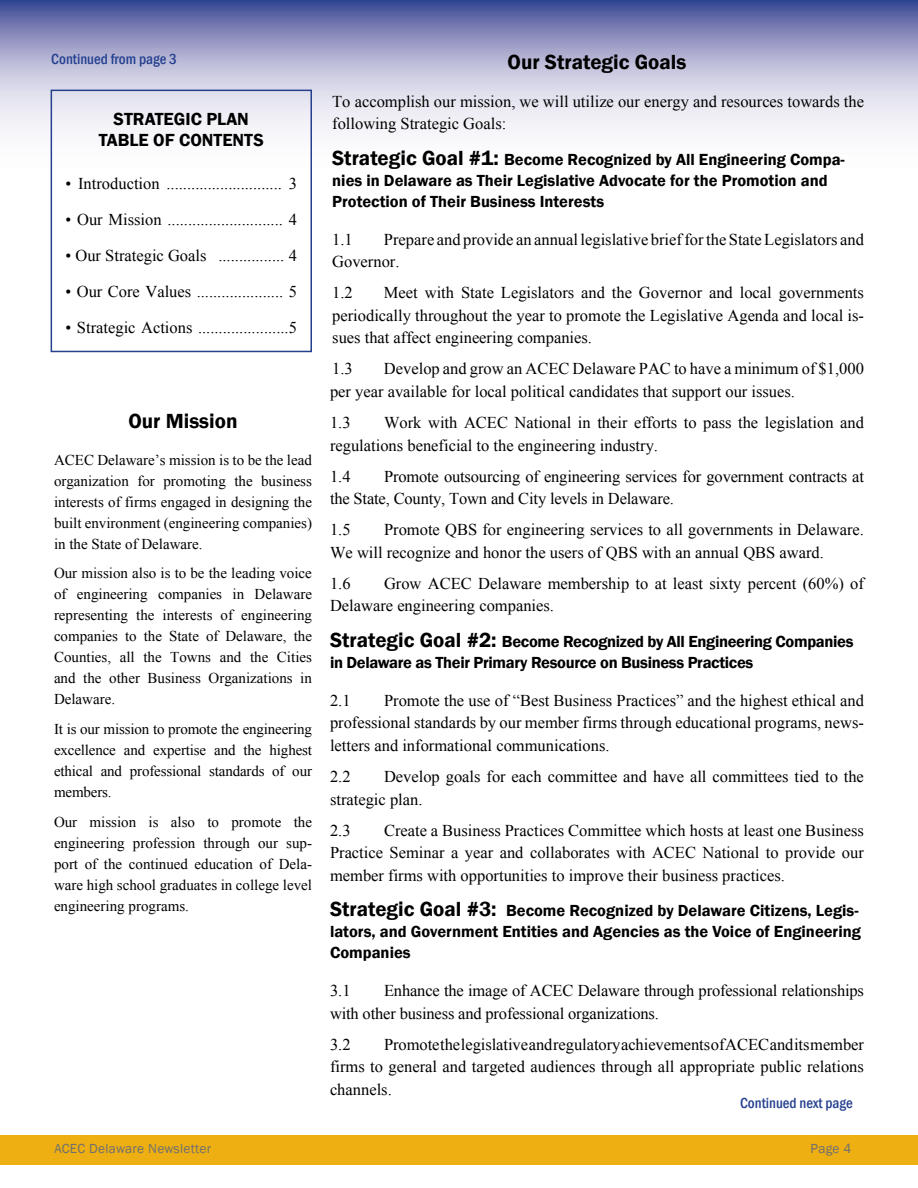
<style>
.page{position:relative;width:918px;height:1188px;background:#fff}
.page>*{position:absolute;margin:0;border:0;box-sizing:border-box;transform-origin:0 0}
.t1{font:600 21px "Franklin Gothic";color:#000}
.t2{font:600 18px/21.5px "Franklin Gothic";color:#000;text-align:center}
.t3{font:16.5px/22.5px "Times New Roman";color:#000}
.t4{font:600 16.5px/21px "Franklin Gothic";color:#000}
.t5{font:600 16.5px/21px "Franklin Gothic";letter-spacing:-.02em;color:#000}
.t6{font:15px/21px "Times New Roman";color:#000;text-align:justify}
.t7{font:500 condensed 15px "Franklin Gothic";color:#24408f}
.t8{font:13.5px "Franklin Gothic";letter-spacing:.02em;color:#6d6f71}
.s1{font-size:21px}
</style>
<div class="page">
<svg style="left:0;top:0;width:918px;height:216px"></svg>
<div style="left:0;top:1135px;width:918px;height:30px;background:#eeaf12"></div>
<div style="left:51px;top:90px;width:261px;height:262px;border:2px solid #24408f"></div>
<p class="t7" style="left:51px;top:49px;width:127px">Continued from page 3</p>
<p class="t2" style="left:99px;top:108px;width:167px">STRATEGIC PLAN<br>TABLE OF CONTENTS</p>
<p class="t3" style="left:66px;top:172px;width:233px">• Introduction ............................ 3</p>
<p class="t3" style="left:66px;top:208px;width:233px">• Our Mission ............................ 4</p>
<p class="t3" style="left:66px;top:244px;width:233px">• Our Strategic Goals ................ 4</p>
<p class="t3" style="left:66px;top:280px;width:233px">• Our Core Values ..................... 5</p>
<p class="t3" style="left:66px;top:316px;width:233px">• Strategic Actions ......................5</p>
<p class="t1" style="left:128px;top:408px;width:111px">Our Mission</p>
<p class="t6" style="left:54px;top:449px;width:260px">ACEC Delaware’s mission is to be the lead organization for promoting the business interests of firms engaged in designing the built environment (engineering companies) in the State of Delaware.</p>
<p class="t6" style="left:54px;top:563px;width:260px">Our mission also is to be the leading voice of engineering companies in Delaware representing the interests of engineering companies to the State of Delaware, the Counties, all the Towns and the Cities and the other Business Organizations in Delaware.</p>
<p class="t6" style="left:54px;top:718px;width:260px">It is our mission to promote the engineering excellence and expertise and the highest ethical and professional standards of our members.</p>
<p class="t6" style="left:54px;top:811px;width:260px">Our mission is also to promote the engineering profession through our sup&shy;port of the continued education of Dela&shy;ware high school graduates in college level engineering programs.</p>
<p class="t1" style="left:508px;top:49px;width:180px">Our Strategic Goals</p>
<p class="t3" style="left:332px;top:90px;width:533px">To accomplish our mission, we will utilize our energy and resources towards the following Strategic Goals:</p>
<p class="t4" style="left:332px;top:149px;width:514px"><span class="s1">Strategic Goal #1:</span> Become Recognized by All Engineering Compa&shy;nies in Delaware as Their Legislative Advocate for the Promotion and<br>Protection of Their Business Interests</p>
<p class="t3" style="left:332px;top:228px;width:22px">1.1</p>
<p class="t3" style="left:332px;top:228px;width:533px;text-indent:52px">Prepare and provide an annual legislative brief for the State Legislators and<br>Governor.</p>
<p class="t3" style="left:332px;top:281px;width:22px">1.2</p>
<p class="t3" style="left:332px;top:281px;width:533px;text-align:justify;text-indent:52px">Meet with State Legislators and the Governor and local governments periodically throughout the year to promote the Legislative Agenda and local is&shy;sues that affect engineering companies.</p>
<p class="t3" style="left:332px;top:357px;width:22px">1.3</p>
<p class="t3" style="left:330px;top:357px;width:535px;text-indent:54px">Develop and grow an ACEC Delaware PAC to have a minimum of $1,000 per year available for local political candidates that support our issues.</p>
<p class="t3" style="left:330px;top:411px;width:22px">1.3</p>
<p class="t3" style="left:330px;top:411px;width:535px;text-indent:54px">Work with ACEC National in their efforts to pass the legislation and regulations beneficial to the engineering industry.</p>
<p class="t3" style="left:330px;top:465px;width:22px">1.4</p>
<p class="t3" style="left:330px;top:465px;width:536px;text-indent:54px">Promote outsourcing of engineering services for government contracts at the State, County, Town and City levels in Delaware.</p>
<p class="t3" style="left:330px;top:518px;width:22px">1.5</p>
<p class="t3" style="left:330px;top:518px;width:536px;text-indent:54px">Promote QBS for engineering services to all governments in Delaware.<br>We will recognize and honor the users of QBS with an annual QBS award.</p>
<p class="t3" style="left:330px;top:572px;width:22px">1.6</p>
<p class="t3" style="left:330px;top:572px;width:535px;text-indent:54px">Grow ACEC Delaware membership to at least sixty percent (60%) of<br>Delaware engineering companies.</p>
<p class="t5" style="left:330px;top:631px;width:525px"><span class="s1">Strategic Goal #2:</span> Become Recognized by All Engineering Companies in Delaware as Their Primary Resource on Business Practices</p>
<p class="t3" style="left:330px;top:689px;width:22px">2.1</p>
<p class="t3" style="left:330px;top:689px;width:535px;text-align:justify;text-indent:54px">Promote the use of “Best Business Practices” and the highest ethical and professional standards by our member firms through educational programs, news&shy;letters and informational communications.</p>
<p class="t3" style="left:330px;top:765px;width:22px">2.2</p>
<p class="t3" style="left:330px;top:765px;width:535px;text-indent:54px">Develop goals for each committee and have all committees tied to the strategic plan.</p>
<p class="t3" style="left:330px;top:819px;width:22px">2.3</p>
<p class="t3" style="left:330px;top:819px;width:536px;text-align:justify;text-indent:54px">Create a Business Practices Committee which hosts at least one Business Practice Seminar a year and collaborates with ACEC National to provide our member firms with opportunities to improve their business practices.</p>
<p class="t4" style="left:330px;top:901px;width:532px"><span class="s1">Strategic Goal #3:</span> Become Recognized by Delaware Citizens, Legis&shy;lators, and Government Entities and Agencies as the Voice of Engineering<br>Companies</p>
<p class="t3" style="left:330px;top:979px;width:22px">3.1</p>
<p class="t3" style="left:330px;top:979px;width:536px;text-indent:54px">Enhance the image of ACEC Delaware through professional relationships with other business and professional organizations.</p>
<p class="t3" style="left:330px;top:1033px;width:22px">3.2</p>
<p class="t3" style="left:330px;top:1033px;width:536px;text-align:justify;text-indent:54px">Promote the legislative and regulatory achievements of ACEC and its member firms to general and targeted audiences through all appropriate public relations channels.</p>
<p class="t7" style="left:740px;top:1093px;width:114px">Continued next page</p>
<p class="t8" style="left:55px;top:1140px;width:158px">ACEC Delaware Newsletter</p>
<p class="t8" style="left:811px;top:1140px;width:42px">Page 4</p>
</div>
